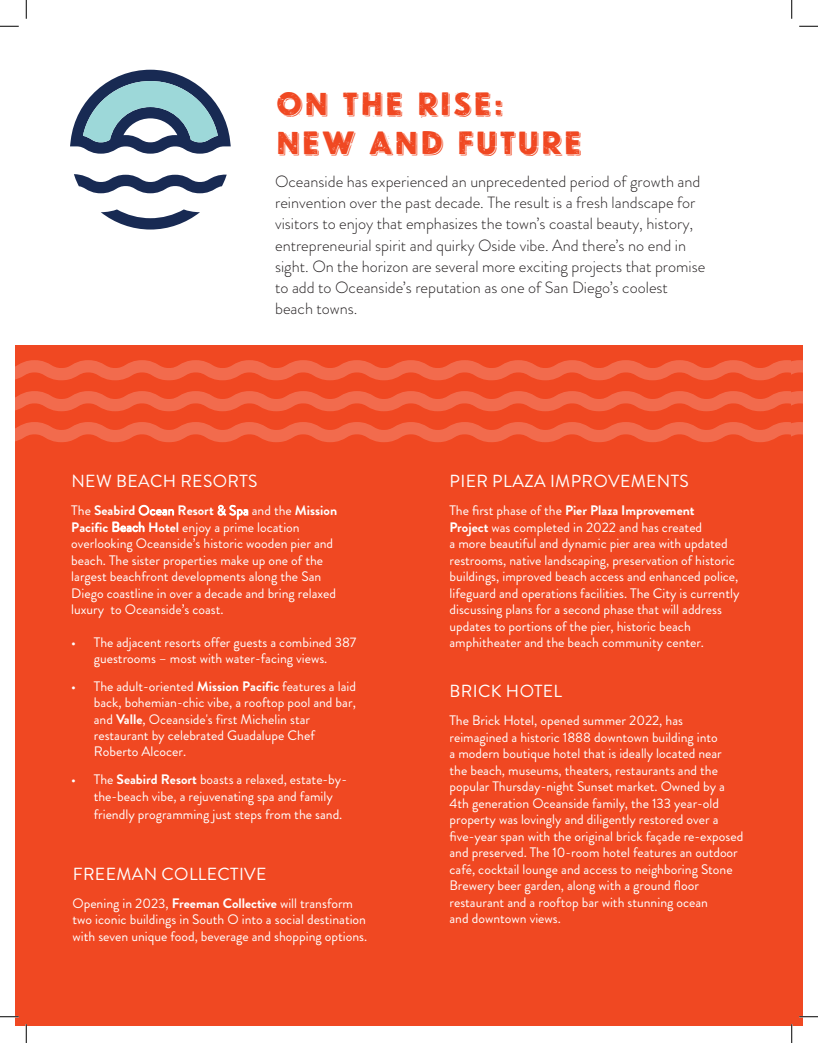
<style>
.page{position:relative;width:818px;height:1043px;background:#fff}
.page>*{position:absolute;margin:0;border:0;box-sizing:border-box;transform-origin:0 0}
.t1{font:32.5px/39px "Newcastle Combined Rusty";color:#f04822}
.t2{font:17.5px "Brandon Grotesque";letter-spacing:.02em;color:#fff}
.t3{font:300 16.25px/21.2px "Brandon Grotesque";color:#231f20}
.t4{font:13.75px/16.5px "Brandon Grotesque";color:#fff}
.s1{font-weight:700}
</style>
<div class="page">
<div style="left:15px;top:345px;width:776px;height:680px;background:#f04822"></div>
<div style="left:791px;top:345px;width:11px;height:680px;background:#f04822"></div>
<svg style="left:15px;top:360px;width:787px;height:20px"></svg>
<svg style="left:15px;top:391px;width:787px;height:20px"></svg>
<svg style="left:15px;top:422px;width:787px;height:20px"></svg>
<svg style="left:101px;top:209px;width:99px;height:20px"></svg>
<svg style="left:74px;top:174px;width:153px;height:19px"></svg>
<svg style="left:70px;top:70px;width:161px;height:84px"></svg>
<svg style="left:0;top:25px;width:19px;height:2px"></svg>
<svg style="left:799px;top:25px;width:19px;height:2px"></svg>
<svg style="left:0;top:1016px;width:19px;height:1px"></svg>
<svg style="left:799px;top:1015px;width:19px;height:2px"></svg>
<svg style="left:25px;top:0;width:2px;height:19px"></svg>
<svg style="left:25px;top:1024px;width:2px;height:18px"></svg>
<svg style="left:791px;top:0;width:1px;height:19px"></svg>
<svg style="left:790px;top:1024px;width:2px;height:18px"></svg>
<h1 class="t1" style="left:275px;top:85px;width:309px">ON THE RISE:<br>NEW AND FUTURE</h1>
<p class="t3" style="left:275px;top:171px;width:432px">Oceanside has experienced an unprecedented period of growth and reinvention over the past decade. The result is a fresh landscape for visitors to enjoy that emphasizes the town’s coastal beauty, history, entrepreneurial spirit and quirky Oside vibe. And there’s no end in sight. On the horizon are several more exciting projects that promise to add to Oceanside’s reputation as one of San Diego’s coolest beach towns.</p>
<p class="t2" style="left:71px;top:469px;width:187px">NEW BEACH RESORTS</p>
<p class="t4" style="left:71px;top:502px;width:267px">The <span class="s1">Seabird</span> Ocean <span class="s1">Resort</span> &amp; Spa and the <span class="s1">Mission Pacific</span> Beach <span class="s1">Hotel</span> enjoy a prime location overlooking Oceanside’s historic wooden pier and beach. The sister properties make up one of the largest beachfront developments along the San Diego coastline in over a decade and bring relaxed luxury to Oceanside’s coast.</p>
<p class="t4" style="left:71px;top:634px;width:287px;line-height:16px;text-align:center">• The adjacent resorts offer guests a combined 387 guestrooms – most with water-facing views.</p>
<p class="t4" style="left:94px;top:678px;width:264px;text-indent:-22px">• The adult-oriented <span class="s1">Mission Pacific</span> features a laid back, bohemian-chic vibe, a rooftop pool and bar, and <span class="s1">Valle</span>, Oceanside's first Michelin star restaurant by celebrated Guadalupe Chef Roberto Alcocer.</p>
<p class="t4" style="left:94px;top:771px;width:255px;line-height:17.2px;text-indent:-22px">• The <span class="s1">Seabird Resort</span> boasts a relaxed, estate-by&shy;the-beach vibe, a rejuvenating spa and family friendly programming just steps from the sand.</p>
<p class="t2" style="left:73px;top:861px;width:195px">FREEMAN COLLECTIVE</p>
<p class="t4" style="left:73px;top:894px;width:296px">Opening in 2023, <span class="s1">Freeman Collective</span> will transform two iconic buildings in South O into a social destination with seven unique food, beverage and shopping options.</p>
<p class="t2" style="left:449px;top:469px;width:241px">PIER PLAZA IMPROVEMENTS</p>
<p class="t4" style="left:449px;top:502px;width:291px">The first phase of the <span class="s1">Pier Plaza Improvement<br>Project</span> was completed in 2022 and has created<br>a more beautiful and dynamic pier area with updated restrooms, native landscaping, preservation of historic buildings, improved beach access and enhanced police, lifeguard and operations facilities. The City is currently discussing plans for a second phase that will address updates to portions of the pier, historic beach amphitheater and the beach community center.</p>
<p class="t2" style="left:449px;top:679px;width:114px">BRICK HOTEL</p>
<p class="t4" style="left:449px;top:712px;width:295px">The Brick Hotel, opened summer 2022, has reimagined a historic 1888 downtown building into<br>a modern boutique hotel that is ideally located near<br>the beach, museums, theaters, restaurants and the popular Thursday-night Sunset market. Owned by a 4th generation Oceanside family, the 133 year-old property was lovingly and diligently restored over a five-year span with the original brick façade re-exposed and preserved. The 10-room hotel features an outdoor café, cocktail lounge and access to neighboring Stone Brewery beer garden, along with a ground floor restaurant and a rooftop bar with stunning ocean<br>and downtown views.</p>
</div>
